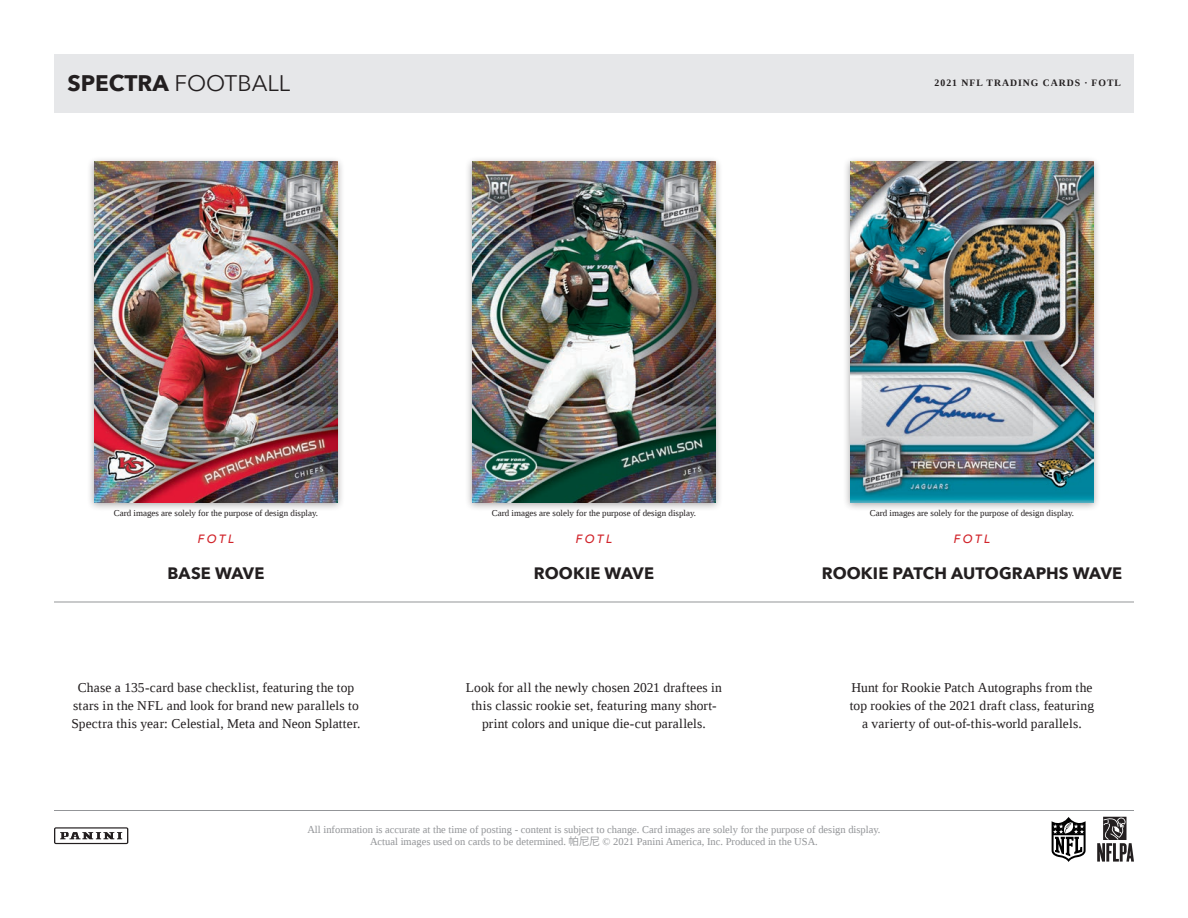
<style>
.page{position:relative;width:1188px;height:918px;background:#fff}
.page>*{position:absolute;margin:0;border:0;box-sizing:border-box;transform-origin:0 0}
.t1{font:22.5px "Avenir Next";color:#231f20}
.t2{font:700 16.5px "Avenir Next";letter-spacing:.005em;color:#231f20}
.t3{font:13.5px/18px "Liberation Serif";letter-spacing:.01em;color:#231f20;text-align:center}
.t4{font:italic 500 12px "Avenir Next";letter-spacing:.205em;color:#d1232a}
.t5{font:10.5px/12.6px "Liberation Serif";color:#939598;text-align:center}
.t6{font:700 9.75px "Liberation Serif";letter-spacing:.1em;color:#231f20}
.t7{font:9px "Liberation Serif";color:#231f20}
.s1{font-weight:700}
.s2{font-family:"Koz Go Pr 6 N"}
</style>
<div class="page">
<hr style="left:54px;top:602px;width:1080px;height:1px;background:#939598">
<div style="left:87px;top:157px;width:258px;height:355px;background:#231f20;opacity:.4"></div>
<img style="left:94px;top:162px;width:243px;height:340px">
<div style="left:465px;top:157px;width:258px;height:355px;background:#231f20;opacity:.4"></div>
<img style="left:472px;top:162px;width:244px;height:340px">
<div style="left:843px;top:157px;width:258px;height:355px;background:#231f20;opacity:.4"></div>
<img style="left:850px;top:162px;width:244px;height:340px">
<hr style="left:54px;top:810px;width:1080px;height:1px;background:#939598">
<svg style="left:54px;top:827px;width:74px;height:17px"></svg>
<svg style="left:1097px;top:817px;width:37px;height:45px"></svg>
<svg style="left:1051px;top:817px;width:35px;height:45px"></svg>
<div style="left:54px;top:54px;width:1080px;height:58px;background:#e6e7e9"></div>
<p class="t1" style="left:68px;top:70px;width:224px"><span class="s1">SPECTRA</span> FOOTBALL</p>
<p class="t6" style="left:935px;top:77px;width:188px">2021 NFL TRADING CARDS · FOTL</p>
<p class="t7" style="left:114px;top:507px;width:206px">Card images are solely for the purpose of design display.</p>
<p class="t7" style="left:492px;top:507px;width:206px">Card images are solely for the purpose of design display.</p>
<p class="t7" style="left:870px;top:507px;width:206px">Card images are solely for the purpose of design display.</p>
<p class="t4" style="left:198px;top:531px;width:38px">FOTL</p>
<p class="t4" style="left:576px;top:531px;width:38px">FOTL</p>
<p class="t4" style="left:954px;top:531px;width:38px">FOTL</p>
<p class="t2" style="left:168px;top:559px;width:98px">BASE WAVE</p>
<p class="t2" style="left:534px;top:559px;width:122px">ROOKIE WAVE</p>
<p class="t2" style="left:822px;top:559px;width:302px">ROOKIE PATCH AUTOGRAPHS WAVE</p>
<p class="t3" style="left:71px;top:679px;width:291px">Chase a 135-card base checklist, featuring the top stars in the NFL and look for brand new parallels to<br>Spectra this year: Celestial, Meta and Neon Splatter.</p>
<p class="t3" style="left:466px;top:679px;width:258px">Look for all the newly chosen 2021 draftees in this classic rookie set, featuring many short&shy;print colors and unique die-cut parallels.</p>
<p class="t3" style="left:850px;top:679px;width:246px">Hunt for Rookie Patch Autographs from the top rookies of the 2021 draft class, featuring a varierty of out-of-this-world parallels.</p>
<p class="t5" style="left:307px;top:823px;width:575px">All information is accurate at the time of posting - content is subject to change. Card images are solely for the purpose of design display.<br>Actual images used on cards to be determined. <span class="s2">帕尼尼</span> © 2021 Panini America, Inc. Produced in the USA.</p>
</div>
